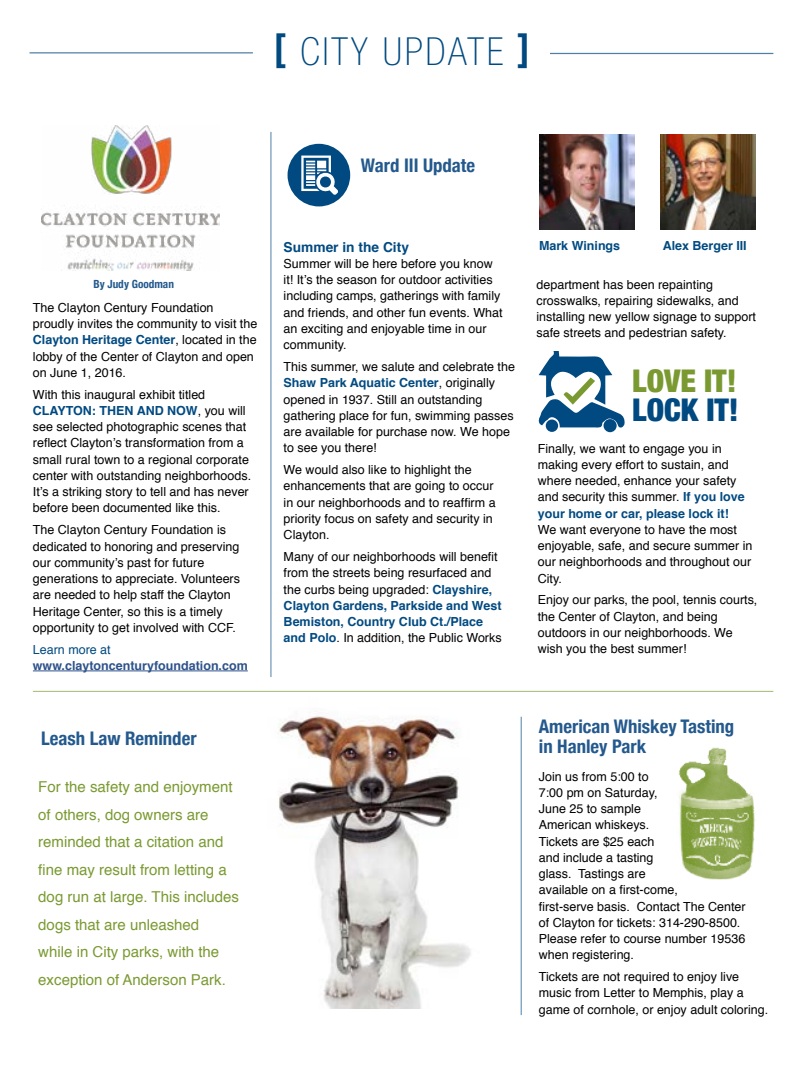
<style>
.page{position:relative;width:799px;height:1080px;background:#fff}
.page>*{position:absolute;margin:0;border:0;box-sizing:border-box;transform-origin:0 0}
.t1{font:100 condensed 38.75px "Helvetica Neue";letter-spacing:.07em;color:#004a81}
.t2{font:900 condensed 31.25px "Helvetica Neue";color:#7a9a31}
.t3{font:900 condensed 31.25px "Helvetica Neue";color:#004a81}
.t4{font:700 condensed 18.75px/20px "Helvetica Neue";color:#23598d}
.t5{font:15px/27.5px "Helvetica";color:#7a9a31}
.t6{font:700 13.75px "Helvetica";color:#004a81}
.t7{font:12.5px/16.2px "Helvetica";color:#000}
.t8{font:700 12.5px "Helvetica";color:#2d528a}
.t9{font:700 12.5px "Helvetica";color:#004a81}
.t10{font:12.5px "Helvetica";color:#004a81}
.t11{font:700 condensed 11.25px "Helvetica Neue";color:#23598d}
.s1{font-weight:700}
.s2{font-weight:700;color:#004a81}
</style>
<div class="page">
<img style="left:258px;top:690px;width:235px;height:319px">
<hr style="left:29px;top:52px;width:224px;height:1px;background:#004a81">
<hr style="left:550px;top:53px;width:223px;height:1px;background:#004a81">
<div style="left:287px;top:144px;width:63px;height:62px;background:#004a81;border-radius:50%"></div>
<svg style="left:301px;top:156px;width:37px;height:39px"></svg>
<hr style="left:33px;top:691px;width:740px;height:1px;background:#7a9a31">
<hr style="left:271px;top:132px;width:1px;height:545px;background:#004a81">
<hr style="left:33px;top:671px;width:215px;height:1px;background:#2d528a">
<img style="left:42px;top:125px;width:177px;height:145px">
<img style="left:539px;top:134px;width:95px;height:96px">
<img style="left:660px;top:135px;width:96px;height:95px">
<svg style="left:546px;top:420px;width:12px;height:12px"></svg>
<div style="left:603px;top:419px;width:13px;height:13px;background:#004a81;border-radius:50%"></div>
<svg style="left:538px;top:351px;width:87px;height:78px"></svg>
<hr style="left:521px;top:717px;width:1px;height:298px;background:#004a81">
<img style="left:679px;top:747px;width:76px;height:133px">
<h1 class="t1" style="left:273px;top:30px;width:258px"><span class="s1">[</span> CITY UPDATE <span class="s1">]</span></h1>
<p class="t11" style="left:94px;top:274px;width:82px">By Judy Goodman</p>
<p class="t7" style="left:33px;top:300px;width:226px">The Clayton Century Foundation proudly invites the community to visit the <span class="s2">Clayton Heritage Center</span>, located in the lobby of the Center of Clayton and open on June 1, 2016.</p>
<p class="t7" style="left:33px;top:387px;width:220px">With this inaugural exhibit titled <span class="s2">CLAYTON: THEN AND NOW</span>, you will see selected photographic scenes that reflect Clayton’s transformation from a small rural town to a regional corporate center with outstanding neighborhoods.<br>It’s a striking story to tell and has never before been documented like this.</p>
<p class="t7" style="left:33px;top:523px;width:209px">The Clayton Century Foundation is dedicated to honoring and preserving our community’s past for future generations to appreciate. Volunteers are needed to help staff the Clayton Heritage Center, so this is a timely opportunity to get involved with CCF.</p>
<p class="t10" style="left:33px;top:641px;width:79px">Learn more at</p>
<p class="t8" style="left:33px;top:657px;width:216px">www.claytoncenturyfoundation.com</p>
<h3 class="t4" style="left:41px;top:728px;width:157px">Leash Law Reminder</h3>
<p class="t5" style="left:38px;top:774px;width:202px">For the safety and enjoyment of others, dog owners are reminded that a citation and fine may result from letting a dog run at large. This includes dogs that are unleashed<br>while in City parks, with the exception of Anderson Park.</p>
<h3 class="t4" style="left:361px;top:154px;width:116px">Ward III Update</h3>
<p class="t6" style="left:284px;top:237px;width:127px">Summer in the City</p>
<p class="t7" style="left:284px;top:256px;width:220px">Summer will be here before you know it! It’s the season for outdoor activities including camps, gatherings with family and friends, and other fun events. What an exciting and enjoyable time in our community.</p>
<p class="t7" style="left:284px;top:359px;width:233px">This summer, we salute and celebrate the <span class="s2">Shaw Park Aquatic Center</span>, originally opened in 1937. Still an outstanding gathering place for fun, swimming passes are available for purchase now. We hope to see you there!</p>
<p class="t7" style="left:284px;top:462px;width:213px">We would also like to highlight the enhancements that are going to occur in our neighborhoods and to reaffirm a priority focus on safety and security in<br>Clayton.</p>
<p class="t7" style="left:284px;top:549px;width:219px">Many of our neighborhoods will benefit from the streets being resurfaced and the curbs being upgraded: <span class="s2">Clayshire, Clayton Gardens, Parkside and West Bemiston, Country Club Ct./Place and Polo</span>. In addition, the Public Works</p>
<p class="t9" style="left:539px;top:237px;width:83px">Mark Winings</p>
<p class="t9" style="left:662px;top:237px;width:86px">Alex Berger III</p>
<p class="t7" style="left:536px;top:277px;width:221px">department has been repainting crosswalks, repairing sidewalks, and installing new yellow signage to support safe streets and pedestrian safety.</p>
<h2 class="t2" style="left:632px;top:355px;width:106px">LOVE IT!</h2>
<h2 class="t3" style="left:632px;top:384px;width:108px">LOCK IT!</h2>
<p class="t7" style="left:538px;top:441px;width:209px">Finally, we want to engage you in making every effort to sustain, and where needed, enhance your safety and security this summer. <span class="s2">If you love your home or car, please lock it!</span></p>
<p class="t7" style="left:538px;top:522px;width:216px">We want everyone to have the most enjoyable, safe, and secure summer in our neighborhoods and throughout our<br>City.</p>
<p class="t7" style="left:538px;top:593px;width:221px">Enjoy our parks, the pool, tennis courts, the Center of Clayton, and being outdoors in our neighborhoods. We wish you the best summer!</p>
<h3 class="t4" style="left:539px;top:715px;width:197px">American Whiskey Tasting in Hanley Park</h3>
<p class="t7" style="left:539px;top:769px;width:208px">Join us from 5:00 to<br>7:00 pm on Saturday,<br>June 25 to sample<br>American whiskeys.<br>Tickets are $25 each<br>and include a tasting<br>glass. Tastings are<br>available on a first-come,<br>first-serve basis. Contact The Center of Clayton for tickets: 314-290-8500.<br>Please refer to course number 19536 when registering.</p>
<p class="t7" style="left:539px;top:970px;width:231px">Tickets are not required to enjoy live music from Letter to Memphis, play a game of cornhole, or enjoy adult coloring.</p>
</div>
